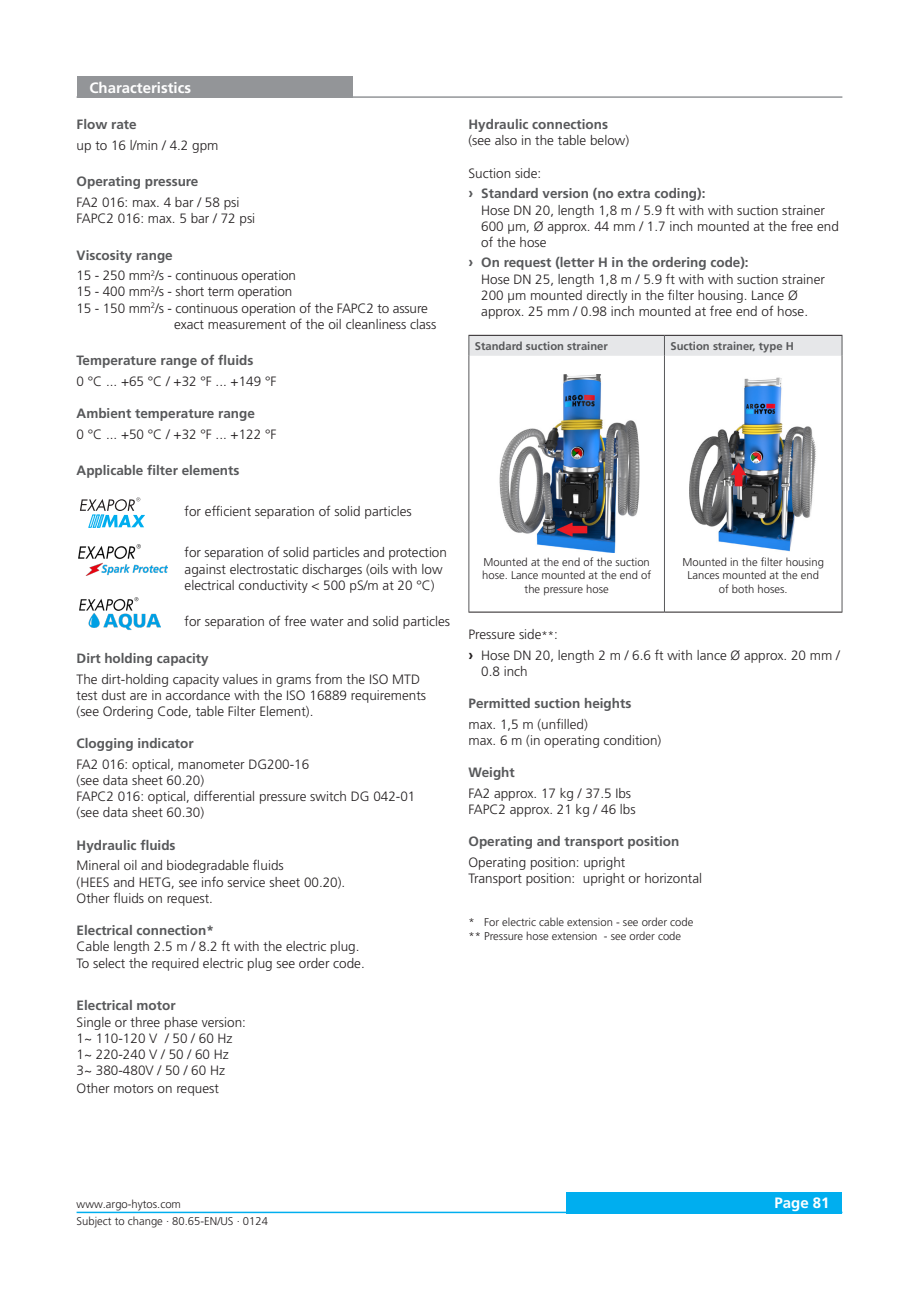
<style>
.page{position:relative;width:919px;height:1289px;background:#fff}
.page>*{position:absolute;margin:0;border:0;box-sizing:border-box;transform-origin:0 0}
._04_Headline_white{font:700 15px "Frutiger LT Pro";color:#fff}
._06_Copytext{font:300 13.5px/16.2px "Frutiger LT Pro";color:#231f20}
._05_Subline_Copytext{font:300 13.5px/16.2px "Frutiger LT Pro";color:#231f20}
._05_Subline_Copytext-2{font:700 13.5px "Frutiger LT Pro";color:#57585a}
._08_Legend{font:300 13.5px "Frutiger LT Pro";color:#231f20}
._08_Legend-2{font:700 13.5px "Frutiger LT Pro";color:#57585a}
._06_Copytext-2{font:700 13.5px "Frutiger LT Pro";color:#57585a}
.Copytext{font:300 11.25px/13.5px "Frutiger LT Pro";color:#231f20;text-align:center}
._08_Legend-3{font:300 11.25px "Frutiger LT Pro";color:#231f20}
._05_Subline_Copytext-3{font:700 11.25px "Frutiger LT Pro";color:#57585a}
.s1{font-weight:700;color:#57585a}
.s2{font-weight:700;font-size:15px;color:#57585a}
.s3{font-size:11.25px}
.s4{font-weight:700;font-size:15px}
</style>
<div class="page">
<div style="left:566px;top:1191px;width:276px;height:22px;background:#00aeef"></div>
<hr style="left:77px;top:1211px;width:765px;height:2px;background:#00aeef">
<div style="left:77px;top:77px;width:275px;height:21px;background:#939598"></div>
<hr style="left:77px;top:96px;width:765px;height:2px;background:#939598">
<div style="left:468px;top:335px;width:374px;height:21px;background:#e6e7e9"></div>
<hr style="left:468px;top:356px;width:1px;height:255px;background:#57585a">
<hr style="left:664px;top:356px;width:1px;height:255px;background:#57585a">
<hr style="left:841px;top:356px;width:1px;height:255px;background:#57585a">
<hr style="left:468px;top:611px;width:196px;height:1px;background:#231f20">
<hr style="left:664px;top:611px;width:178px;height:1px;background:#231f20">
<img style="left:499px;top:374px;width:141px;height:178px">
<img style="left:689px;top:377px;width:127px;height:175px">
<img style="left:80px;top:598px;width:80px;height:32px">
<svg style="left:80px;top:497px;width:65px;height:31px"></svg>
<img style="left:78px;top:545px;width:90px;height:30px">
<p class="_04_Headline_white" style="left:89px;top:79px;width:103px">Characteristics</p>
<p class="_05_Subline_Copytext-2" style="left:77px;top:117px;width:62px">Flow rate</p>
<p class="_05_Subline_Copytext" style="left:77px;top:137px;width:143px">up to 16 l/min / 4.2 gpm</p>
<p class="_05_Subline_Copytext-2" style="left:77px;top:174px;width:123px">Operating pressure</p>
<p class="_06_Copytext" style="left:77px;top:194px;width:164px">FA2 016: max. 4 bar / 58 psi</p>
<p class="_06_Copytext" style="left:77px;top:210px;width:180px">FAPC2 016: max. 5 bar / 72 psi</p>
<p class="_05_Subline_Copytext-2" style="left:77px;top:247px;width:98px">Viscosity range</p>
<p class="_06_Copytext" style="left:77px;top:267px;width:221px">15 - 250 mm<sup>2</sup>/s - continuous operation</p>
<p class="_06_Copytext" style="left:77px;top:284px;width:217px">15 - 400 mm<sup>2</sup>/s - short term operation</p>
<p class="_06_Copytext" style="left:174px;top:300px;width:264px;text-indent:-97px">15 - 150 mm<sup>2</sup>/s - continuous operation of the FAPC2 to assure exact measurement of the oil cleanliness class</p>
<p class="_05_Subline_Copytext-2" style="left:77px;top:353px;width:178px">Temperature range of fluids</p>
<p class="_06_Copytext" style="left:77px;top:373px;width:201px">0 °C ... +65 °C / +32 °F ... +149 °F</p>
<p class="_05_Subline_Copytext-2" style="left:77px;top:406px;width:180px">Ambient temperature range</p>
<p class="_06_Copytext" style="left:77px;top:426px;width:201px">0 °C ... +50 °C / +32 °F ... +122 °F</p>
<p class="_05_Subline_Copytext-2" style="left:77px;top:463px;width:164px">Applicable filter elements</p>
<p class="_05_Subline_Copytext" style="left:185px;top:503px;width:229px">for efficient separation of solid particles</p>
<p class="_05_Subline_Copytext" style="left:185px;top:544px;width:264px">for separation of solid particles and protection against electrostatic discharges (oils with low electrical conductivity &lt; 500 pS/m at 20 °C)</p>
<p class="_05_Subline_Copytext" style="left:185px;top:613px;width:267px">for separation of free water and solid particles</p>
<p class="_05_Subline_Copytext-2" style="left:77px;top:650px;width:134px">Dirt holding capacity</p>
<p class="_06_Copytext" style="left:77px;top:671px;width:345px">The dirt-holding capacity values in grams from the ISO MTD</p>
<p class="_06_Copytext" style="left:77px;top:687px;width:351px">test dust are in accordance with the ISO 16889 requirements</p>
<p class="_06_Copytext" style="left:77px;top:703px;width:238px">(see Ordering Code, table Filter Element).</p>
<p class="_05_Subline_Copytext-2" style="left:77px;top:735px;width:119px">Clogging indicator</p>
<p class="_06_Copytext" style="left:77px;top:756px;width:234px">FA2 016: optical, manometer DG200-16</p>
<p class="_06_Copytext" style="left:77px;top:772px;width:129px">(see data sheet 60.20)</p>
<p class="_06_Copytext" style="left:77px;top:788px;width:340px">FAPC2 016: optical, differential pressure switch DG 042-01</p>
<p class="_06_Copytext" style="left:77px;top:804px;width:129px">(see data sheet 60.30)</p>
<p class="_05_Subline_Copytext-2" style="left:77px;top:837px;width:101px">Hydraulic fluids</p>
<p class="_06_Copytext" style="left:77px;top:857px;width:270px">Mineral oil and biodegradable fluids<br>(HEES and HETG, see info service sheet 00.20).</p>
<p class="_06_Copytext" style="left:77px;top:890px;width:138px">Other fluids on request.</p>
<p class="_05_Subline_Copytext" style="left:77px;top:922px;width:290px"><span class="s1">Electrical connection*<br></span>Cable length 2.5 m / 8.2 ft with the electric plug.<br>To select the required electric plug see order code.</p>
<p class="_06_Copytext-2" style="left:77px;top:997px;width:101px">Electrical motor</p>
<p class="_06_Copytext" style="left:77px;top:1013px;width:171px">Single or three phase version:</p>
<p class="_06_Copytext" style="left:77px;top:1030px;width:157px">1~ 110-120 V / 50 / 60 Hz</p>
<p class="_06_Copytext" style="left:77px;top:1046px;width:154px">1~ 220-240 V / 50 / 60 Hz</p>
<p class="_06_Copytext" style="left:77px;top:1062px;width:150px">3~ 380-480V / 50 / 60 Hz</p>
<p class="_06_Copytext" style="left:77px;top:1080px;width:144px">Other motors on request</p>
<p class="_08_Legend-2" style="left:468px;top:117px;width:141px">Hydraulic connections</p>
<p class="_08_Legend" style="left:468px;top:133px;width:162px">(see also in the table below)</p>
<p class="_08_Legend" style="left:468px;top:165px;width:74px">Suction side:</p>
<p class="_05_Subline_Copytext" style="left:481px;top:186px;width:359px;text-indent:-13px"><span class="s2">›</span> <span class="s1">Standard version (no extra coding):<br></span>Hose DN 20, length 1,8 m / 5.9 ft with with suction strainer 600 µm, Ø approx. 44 mm / 1.7 inch mounted at the free end of the hose</p>
<p class="_05_Subline_Copytext" style="left:481px;top:255px;width:345px;text-indent:-13px"><span class="s2">›</span> <span class="s1">On request (letter H in the ordering code):<br></span>Hose DN 25, length 1,8 m / 5.9 ft with with suction strainer 200 µm mounted directly in the filter housing. Lance Ø approx. 25 mm / 0.98 inch mounted at free end of hose.</p>
<p class="_05_Subline_Copytext-3" style="left:475px;top:339px;width:134px">Standard suction strainer</p>
<p class="_05_Subline_Copytext-3" style="left:670px;top:339px;width:125px">Suction strainer, type H</p>
<p class="Copytext" style="left:482px;top:555px;width:170px">Mounted at the end of the suction hose. Lance mounted at the end of the pressure hose</p>
<p class="Copytext" style="left:682px;top:555px;width:143px">Mounted in the filter housing</p>
<p class="Copytext" style="left:687px;top:568px;width:133px">Lances mounted at the end of both hoses.</p>
<p class="_06_Copytext" style="left:468px;top:626px;width:91px">Pressure side<span class="s3">**</span>:</p>
<p class="_05_Subline_Copytext" style="left:481px;top:647px;width:360px;text-indent:-13px"><span class="s4">›</span> Hose DN 20, length 2 m / 6.6 ft with lance Ø approx. 20 mm /<br>0.8 inch</p>
<p class="_05_Subline_Copytext-2" style="left:468px;top:695px;width:164px">Permitted suction heights</p>
<p class="_06_Copytext" style="left:468px;top:716px;width:121px">max. 1,5 m (unfilled)</p>
<p class="_06_Copytext" style="left:468px;top:732px;width:194px">max. 6 m (in operating condition)</p>
<p class="_05_Subline_Copytext-2" style="left:468px;top:764px;width:48px">Weight</p>
<p class="_06_Copytext" style="left:468px;top:785px;width:164px">FA2 approx. 17 kg / 37.5 Ibs</p>
<p class="_06_Copytext" style="left:468px;top:801px;width:169px">FAPC2 approx. 21 kg / 46 lbs</p>
<p class="_05_Subline_Copytext-2" style="left:468px;top:833px;width:212px">Operating and transport position</p>
<p class="_06_Copytext" style="left:468px;top:854px;width:235px">Operating position: upright<br>Transport position: upright or horizontal</p>
<p class="_08_Legend-3" style="left:468px;top:915px;width:226px">* For electric cable extension - see order code</p>
<p class="_08_Legend-3" style="left:468px;top:929px;width:214px">** Pressure hose extension - see order code</p>
<p class="Copytext" style="left:77px;top:1196px;width:106px">www.argo-hytos.com</p>
<p class="_04_Headline_white" style="left:774px;top:1194px;width:57px">Page 81</p>
<p class="Copytext" style="left:77px;top:1214px;width:193px">Subject to change · 80.65-EN/US · 0124</p>
</div>
